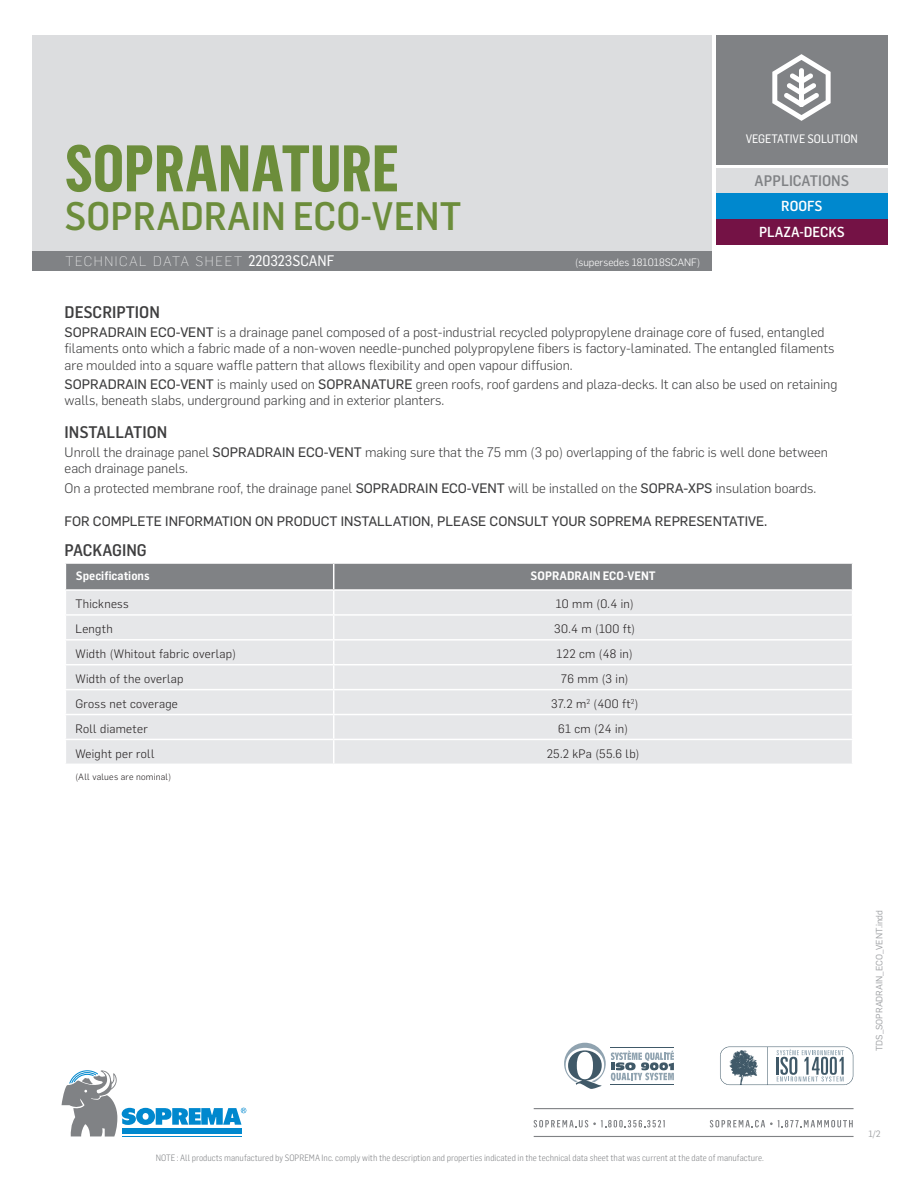
<style>
.page{position:relative;width:918px;height:1188px;background:#fff}
.page>*{position:absolute;margin:0;border:0;box-sizing:border-box;transform-origin:0 0}
.t1{font:700 64.5px "Flama Condensed";color:#6c8d3b}
.t2{font:500 39px "Flama Semicondensed";color:#6c8d3b}
.Sous-titre{font:500 16.5px "Flama Semicondensed";color:#3e3e3f}
.t3{font:500 15px "Flama Semicondensed";color:#808285}
.t4{font:500 14.25px/25.7px "Flama Semicondensed";color:#fff;text-align:center}
.Texte{font:300 13.5px/16.2px "Flama";color:#3e3e3f}
.Sous-titre-2{font:13.5px "Flama Basic";color:#3e3e3f}
.t5{font:200 13.5px "Flama";letter-spacing:.12em;color:#fff}
.Infos_Tableau_Align{font:300 12px "Flama";letter-spacing:.025em;color:#231f20}
.Titre_Tableau_CENTRÉ{font:600 12px "Flama Semicondensed";color:#fff}
.t6{font:12px "Flama Semicondensed Basic";color:#fff}
.Titres_Tableau_ALIGN{font:600 12px "Flama Semicondensed";color:#fff}
.t7{font:300 10.5px "Flama";color:#fff}
.t8{font:300 9px "Flama Semicondensed";color:#808285}
.Titre_Tableau_CENTRÉ-2{font:9px "Flama";color:#9d9fa2}
.Infos_Tableau_Align-2{font:300 9px "Flama";letter-spacing:.025em;color:#231f20}
.s1{font-family:"Flama Semicondensed Basic";font-weight:400;font-size:15px}
.s2{font-family:"Flama Basic";font-weight:400}
</style>
<div class="page">
<div style="left:32px;top:35px;width:680px;height:216px;background:#dcdddf"></div>
<svg style="left:720px;top:1047px;width:133px;height:38px"></svg>
<svg style="left:564px;top:1043px;width:110px;height:46px"></svg>
<hr style="left:611px;top:1047px;width:63px;height:1px;background:#405968">
<hr style="left:611px;top:1084px;width:63px;height:1px;background:#405968">
<div style="left:32px;top:251px;width:680px;height:20px;background:#808285"></div>
<svg style="left:62px;top:1070px;width:184px;height:67px"></svg>
<div style="left:716px;top:35px;width:171px;height:129px;background:#808285"></div>
<div style="left:716px;top:168px;width:171px;height:26px;background:#dcdddf"></div>
<div style="left:716px;top:194px;width:171px;height:25px;background:#0088ce"></div>
<div style="left:716px;top:219px;width:171px;height:26px;background:#741245"></div>
<hr style="left:534px;top:1108px;width:320px;height:1px;background:#808285">
<hr style="left:534px;top:1136px;width:320px;height:1px;background:#808285">
<svg style="left:710px;top:1120px;width:143px;height:7px"></svg>
<svg style="left:534px;top:1120px;width:131px;height:7px"></svg>
<svg style="left:65px;top:563px;width:788px;height:201px;background:#dadbdd"></svg>
<svg style="left:772px;top:54px;width:59px;height:67px"></svg>
<h1 class="t1" style="left:65px;top:128px;width:336px">SOPRANATURE</h1>
<h2 class="t2" style="left:65px;top:191px;width:398px">SOPRADRAIN ECO-VENT</h2>
<p class="t5" style="left:65px;top:253px;width:270px">TECHNICAL DATA SHEET <span class="s1">220323SCANF</span></p>
<p class="t7" style="left:575px;top:255px;width:126px">(supersedes 181018SCANF)</p>
<p class="t6" style="left:746px;top:131px;width:114px">VEGETATIVE SOLUTION</p>
<p class="t3" style="left:755px;top:171px;width:96px">APPLICATIONS</p>
<p class="t4" style="left:759px;top:192px;width:87px">ROOFS<br>PLAZA-DECKS</p>
<p class="Sous-titre" style="left:65px;top:301px;width:97px">DESCRIPTION</p>
<p class="Texte" style="left:65px;top:324px;width:771px"><span class="s2">SOPRADRAIN ECO-VENT</span> is a drainage panel composed of a post-industrial recycled polypropylene drainage core of fused, entangled filaments onto which a fabric made of a non-woven needle-punched polypropylene fibers is factory-laminated. The entangled filaments are moulded into a square waffle pattern that allows flexibility and open vapour diffusion.</p>
<p class="Texte" style="left:65px;top:375px;width:774px"><span class="s2">SOPRADRAIN ECO-VENT</span> is mainly used on <span class="s2">SOPRANATURE</span> green roofs, roof gardens and plaza-decks. It can also be used on retaining walls, beneath slabs, underground parking and in exterior planters.</p>
<p class="Sous-titre" style="left:65px;top:421px;width:104px">INSTALLATION</p>
<p class="Texte" style="left:65px;top:444px;width:765px">Unroll the drainage panel <span class="s2">SOPRADRAIN ECO-VENT</span> making sure that the 75 mm (3 po) overlapping of the fabric is well done between each drainage panels.</p>
<p class="Texte" style="left:65px;top:479px;width:753px">On a protected membrane roof, the drainage panel <span class="s2">SOPRADRAIN ECO-VENT</span> will be installed on the <span class="s2">SOPRA-XPS</span> insulation boards.</p>
<p class="Sous-titre-2" style="left:65px;top:511px;width:704px">FOR COMPLETE INFORMATION ON PRODUCT INSTALLATION, PLEASE CONSULT YOUR SOPREMA REPRESENTATIVE.</p>
<p class="Sous-titre" style="left:65px;top:540px;width:84px">PACKAGING</p>
<p class="Titres_Tableau_ALIGN" style="left:76px;top:568px;width:75px">Specifications</p>
<p class="Titre_Tableau_CENTRÉ" style="left:531px;top:568px;width:127px">SOPRADRAIN ECO-VENT</p>
<p class="Infos_Tableau_Align" style="left:75px;top:596px;width:55px">Thickness</p>
<p class="Infos_Tableau_Align" style="left:556px;top:596px;width:80px">10 mm (0.4 in)</p>
<p class="Infos_Tableau_Align" style="left:75px;top:621px;width:39px">Length</p>
<p class="Infos_Tableau_Align" style="left:554px;top:621px;width:82px">30.4 m (100 ft)</p>
<p class="Infos_Tableau_Align" style="left:75px;top:646px;width:162px">Width (Whitout fabric overlap)</p>
<p class="Infos_Tableau_Align" style="left:557px;top:646px;width:78px">122 cm (48 in)</p>
<p class="Infos_Tableau_Align" style="left:75px;top:671px;width:110px">Width of the overlap</p>
<p class="Infos_Tableau_Align" style="left:561px;top:671px;width:69px">76 mm (3 in)</p>
<p class="Infos_Tableau_Align" style="left:75px;top:695px;width:104px">Gross net coverage</p>
<p class="Infos_Tableau_Align" style="left:551px;top:695px;width:89px">37.2 m<sup>2</sup> (400 ft<sup>2</sup>)</p>
<p class="Infos_Tableau_Align" style="left:75px;top:720px;width:74px">Roll diameter</p>
<p class="Infos_Tableau_Align" style="left:558px;top:720px;width:71px">61 cm (24 in)</p>
<p class="Infos_Tableau_Align" style="left:75px;top:745px;width:81px">Weight per roll</p>
<p class="Infos_Tableau_Align" style="left:547px;top:745px;width:94px">25.2 kPa (55.6 lb)</p>
<p class="Infos_Tableau_Align-2" style="left:75px;top:770px;width:97px">(All values are nominal)</p>
<p class="t8" style="left:156px;top:1153px;width:610px">NOTE : All products manufactured by SOPREMA Inc. comply with the description and properties indicated in the technical data sheet that was current at the date of manufacture.</p>
<p class="Titre_Tableau_CENTRÉ-2" style="left:873px;top:1051px;width:143px;rotate:-90deg">TDS_SOPRADRAIN_ECO_VENT.indd</p>
<p class="Titre_Tableau_CENTRÉ-2" style="left:868px;top:1127px;width:14px">1/2</p>
</div>
